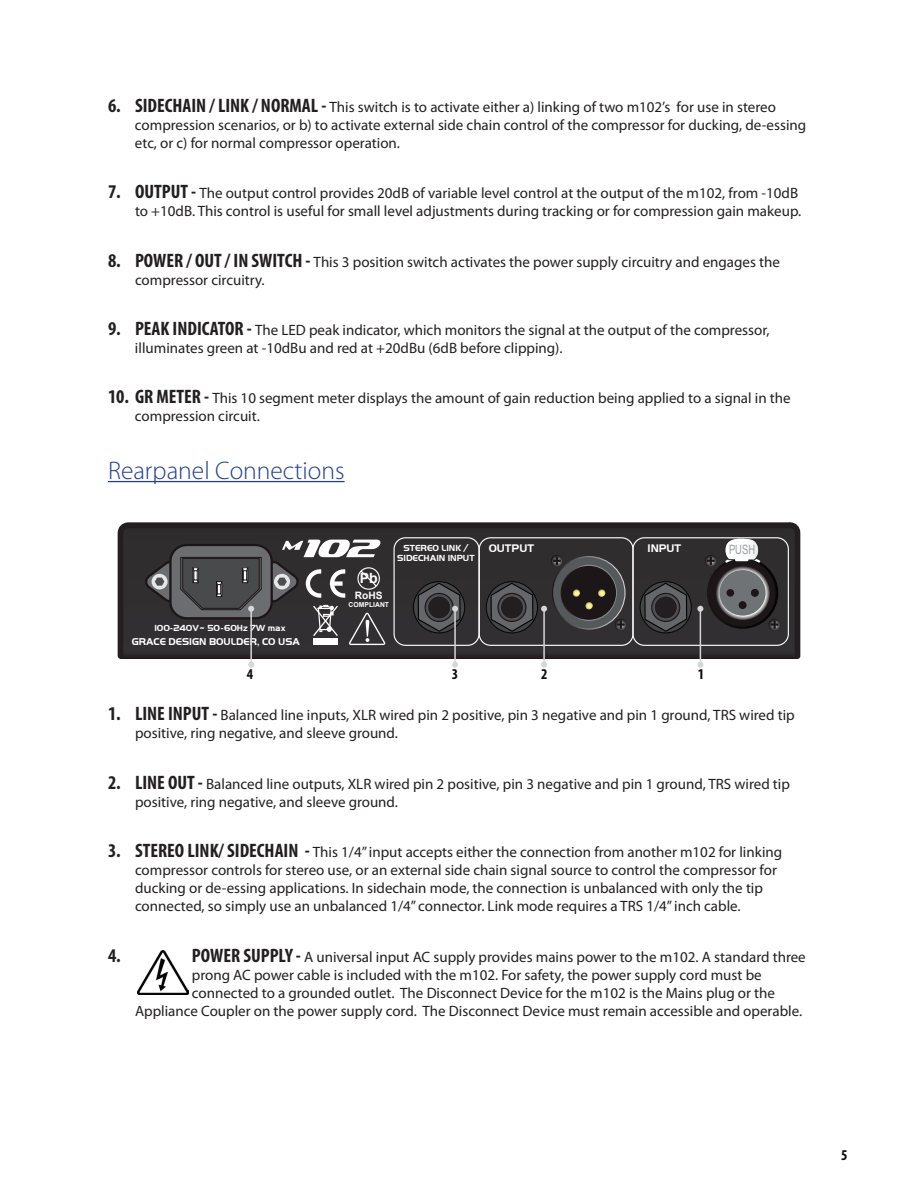
<style>
.page{position:relative;width:918px;height:1188px;background:#fff}
.page>*{position:absolute;margin:0;border:0;box-sizing:border-box;transform-origin:0 0}
.t1{font:300 25.5px "Myriad Pro";color:#253f8e}
.t2{font:700 condensed 19.5px "Myriad Pro";color:#231f20}
.t3{font:15px/18px "Myriad Pro";color:#231f20}
.t4{font:700 condensed 15px "Myriad Pro";color:#110a0c}
.t5{font:700 14.1px "Arial";color:#fff}
.t6{font:12.75px "Arial";color:#9b9da0;scale:.73 1}
.t7{font:700 11.4px "Handel Got D";color:#fff}
.t8{font:700 10.2px "Handel Got D";color:#fff}
.t9{font:700 10.2px "Arial";color:#fff}
.t10{font:700 9.15px "Handel Got D";color:#fff}
.t11{font:700 6.75px "Arial";color:#fff}
.s1{font-weight:700;font-stretch:condensed;font-size:19.5px}
</style>
<div class="page">
<hr style="left:108px;top:481px;width:237px;height:1px;background:#253f8e">
<div style="left:120px;top:526px;width:678px;height:133px;background:#302d2f"></div>
<div style="left:795px;top:533px;width:5px;height:123px;background:#231f20"></div>
<svg style="left:790px;top:522px;width:11px;height:16px"></svg>
<div style="left:118px;top:533px;width:5px;height:123px;background:#231f20"></div>
<div style="left:129px;top:522px;width:661px;height:6px;background:#231f20"></div>
<svg style="left:117px;top:522px;width:16px;height:16px"></svg>
<svg style="left:552px;top:556px;width:74px;height:74px"></svg>
<div style="left:553px;top:557px;width:71px;height:72px;background:#56595b;border-radius:50%"></div>
<svg style="left:561px;top:565px;width:56px;height:56px"></svg>
<div style="left:562px;top:566px;width:54px;height:54px;background:#1d1618;border-radius:50%"></div>
<svg style="left:572px;top:589px;width:33px;height:20px"></svg>
<svg style="left:769px;top:619px;width:11px;height:11px"></svg>
<svg style="left:707px;top:557px;width:71px;height:72px"></svg>
<div style="left:710px;top:559px;width:66px;height:68px;background:#1d1618;border-radius:50%"></div>
<svg style="left:715px;top:566px;width:55px;height:54px"></svg>
<div style="left:720px;top:570px;width:46px;height:46px;background:#707376;border-radius:50%"></div>
<div style="left:727px;top:589px;width:7px;height:8px;background:#1d1618;border-radius:50%"></div>
<div style="left:751px;top:589px;width:8px;height:8px;background:#1d1618;border-radius:50%"></div>
<div style="left:739px;top:601px;width:7px;height:8px;background:#1d1618;border-radius:50%"></div>
<svg style="left:723px;top:539px;width:39px;height:26px"></svg>
<hr style="left:735px;top:558px;width:14px;height:3px;background:#fff;border-radius:2px">
<div style="left:170px;top:545px;width:102px;height:73px;background:#6b6d70;border-radius:16px"></div>
<div style="left:169px;top:544px;width:104px;height:75px;border:2px solid #1d1618;border-radius:16px"></div>
<svg style="left:640px;top:582px;width:51px;height:51px"></svg>
<div style="left:640px;top:581px;width:52px;height:52px;border:1px solid #040503;border-radius:50%"></div>
<svg style="left:644px;top:582px;width:44px;height:51px"></svg>
<svg style="left:652px;top:593px;width:28px;height:28px"></svg>
<div style="left:651px;top:593px;width:29px;height:29px;border:1px solid #1d1618;border-radius:50%"></div>
<div style="left:654px;top:596px;width:23px;height:23px;background:#231f20;border-radius:50%"></div>
<div style="left:654px;top:596px;width:24px;height:23px;border:1px solid #595b5d;border-radius:50%"></div>
<svg style="left:705px;top:555px;width:11px;height:11px"></svg>
<svg style="left:615px;top:619px;width:11px;height:11px"></svg>
<svg style="left:551px;top:555px;width:11px;height:11px"></svg>
<svg style="left:486px;top:582px;width:52px;height:51px"></svg>
<div style="left:486px;top:581px;width:52px;height:52px;border:1px solid #040503;border-radius:50%"></div>
<svg style="left:490px;top:582px;width:44px;height:51px"></svg>
<svg style="left:498px;top:593px;width:28px;height:28px"></svg>
<div style="left:497px;top:593px;width:30px;height:29px;border:1px solid #1d1618;border-radius:50%"></div>
<div style="left:500px;top:596px;width:24px;height:23px;background:#231f20;border-radius:50%"></div>
<div style="left:500px;top:596px;width:24px;height:23px;border:1px solid #595b5d;border-radius:50%"></div>
<svg style="left:413px;top:582px;width:52px;height:51px"></svg>
<div style="left:413px;top:581px;width:52px;height:52px;border:1px solid #040503;border-radius:50%"></div>
<div style="left:632px;top:537px;width:157px;height:109px;border:1px solid #fff;border-radius:11px"></div>
<div style="left:479px;top:537px;width:155px;height:109px;border:1px solid #fff;border-radius:11px"></div>
<div style="left:394px;top:537px;width:86px;height:109px;border:1px solid #fff;border-radius:11px"></div>
<svg style="left:268px;top:540px;width:117px;height:105px"></svg>
<hr style="left:700px;top:609px;width:1px;height:56px;background:#d5d6d8">
<svg style="left:697px;top:606px;width:6px;height:6px"></svg>
<svg style="left:697px;top:662px;width:6px;height:6px"></svg>
<hr style="left:543px;top:609px;width:2px;height:56px;background:#d5d6d8">
<svg style="left:541px;top:606px;width:6px;height:6px"></svg>
<svg style="left:541px;top:662px;width:6px;height:6px"></svg>
<hr style="left:250px;top:609px;width:2px;height:56px;background:#d5d6d8">
<svg style="left:145px;top:557px;width:117px;height:55px"></svg>
<svg style="left:248px;top:662px;width:6px;height:6px"></svg>
<hr style="left:454px;top:609px;width:2px;height:56px;background:#d5d6d8">
<svg style="left:417px;top:582px;width:44px;height:51px"></svg>
<svg style="left:452px;top:662px;width:6px;height:6px"></svg>
<img style="left:138px;top:951px;width:50px;height:44px">
<p class="t3" style="left:135px;top:98px;width:673px;text-indent:-27px"><span class="s1">6. SIDECHAIN / LINK / NORMAL -</span> This switch is to activate either a) linking of two m102’s for use in stereo compression scenarios, or b) to activate external side chain control of the compressor for ducking, de-essing etc, or c) for normal compressor operation.</p>
<p class="t3" style="left:108px;top:184px;width:695px;text-align:right"><span class="s1">7. OUTPUT -</span> The output control provides 20dB of variable level control at the output of the m102, from -10dB to +10dB. This control is useful for small level adjustments during tracking or for compression gain makeup.</p>
<p class="t3" style="left:135px;top:252px;width:646px;text-indent:-27px"><span class="s1">8. POWER / OUT / IN SWITCH -</span> This 3 position switch activates the power supply circuitry and engages the compressor circuitry.</p>
<p class="t3" style="left:135px;top:321px;width:636px;text-indent:-27px"><span class="s1">9. PEAK INDICATOR -</span> The LED peak indicator, which monitors the signal at the output of the compressor, illuminates green at -10dBu and red at +20dBu (6dB before clipping).</p>
<p class="t3" style="left:135px;top:389px;width:657px;text-indent:-27px"><span class="s1">10. GR METER -</span> This 10 segment meter displays the amount of gain reduction being applied to a signal in the compression circuit.</p>
<h1 class="t1" style="left:108px;top:457px;width:238px">Rearpanel Connections</h1>
<p class="t10" style="left:154px;top:622px;width:133px">100-240V~ 50-60Hz 7W max</p>
<p class="t8" style="left:132px;top:636px;width:170px">GRACE DESIGN BOULDER, CO USA</p>
<p class="t5" style="left:360px;top:569px;width:19px">Pb</p>
<p class="t9" style="left:355px;top:589px;width:29px">RoHS</p>
<p class="t11" style="left:349px;top:600px;width:42px">COMPLIANT</p>
<p class="t10" style="left:403px;top:542px;width:67px">STEREO LINK /</p>
<p class="t7" style="left:489px;top:542px;width:47px">OUTPUT</p>
<p class="t7" style="left:648px;top:542px;width:35px">INPUT</p>
<p class="t6" style="left:729px;top:541px;width:37px">PUSH</p>
<p class="t10" style="left:397px;top:553px;width:79px">SIDECHAIN INPUT</p>
<p class="t4" style="left:247px;top:665px;width:8px">4</p>
<p class="t4" style="left:452px;top:665px;width:8px">3</p>
<p class="t4" style="left:541px;top:665px;width:8px">2</p>
<p class="t4" style="left:698px;top:665px;width:8px">1</p>
<p class="t3" style="left:135px;top:706px;width:661px;text-indent:-27px"><span class="s1">1. LINE INPUT -</span> Balanced line inputs, XLR wired pin 2 positive, pin 3 negative and pin 1 ground, TRS wired tip positive, ring negative, and sleeve ground.</p>
<p class="t3" style="left:135px;top:774px;width:656px;text-indent:-27px"><span class="s1">2. LINE OUT -</span> Balanced line outputs, XLR wired pin 2 positive, pin 3 negative and pin 1 ground, TRS wired tip positive, ring negative, and sleeve ground.</p>
<p class="t3" style="left:135px;top:843px;width:649px;text-indent:-27px"><span class="s1">3. STEREO LINK/ SIDECHAIN -</span> This 1/4” input accepts either the connection from another m102 for linking compressor controls for stereo use, or an external side chain signal source to control the compressor for ducking or de-essing applications. In sidechain mode, the connection is unbalanced with only the tip connected, so simply use an unbalanced 1/4” connector. Link mode requires a TRS 1/4” inch cable.</p>
<h2 class="t2" style="left:108px;top:943px;width:14px">4.</h2>
<p class="t3" style="left:192px;top:947px;width:615px"><span class="s1">POWER SUPPLY -</span> A universal input AC supply provides mains power to the m102. A standard three</p>
<p class="t3" style="left:192px;top:965px;width:571px">prong AC power cable is included with the m102. For safety, the power supply cord must be</p>
<p class="t3" style="left:192px;top:983px;width:585px">connected to a grounded outlet. The Disconnect Device for the m102 is the Mains plug or the</p>
<p class="t3" style="left:135px;top:1001px;width:669px">Appliance Coupler on the power supply cord. The Disconnect Device must remain accessible and operable.</p>
<p class="t4" style="left:841px;top:1146px;width:8px">5</p>
</div>
